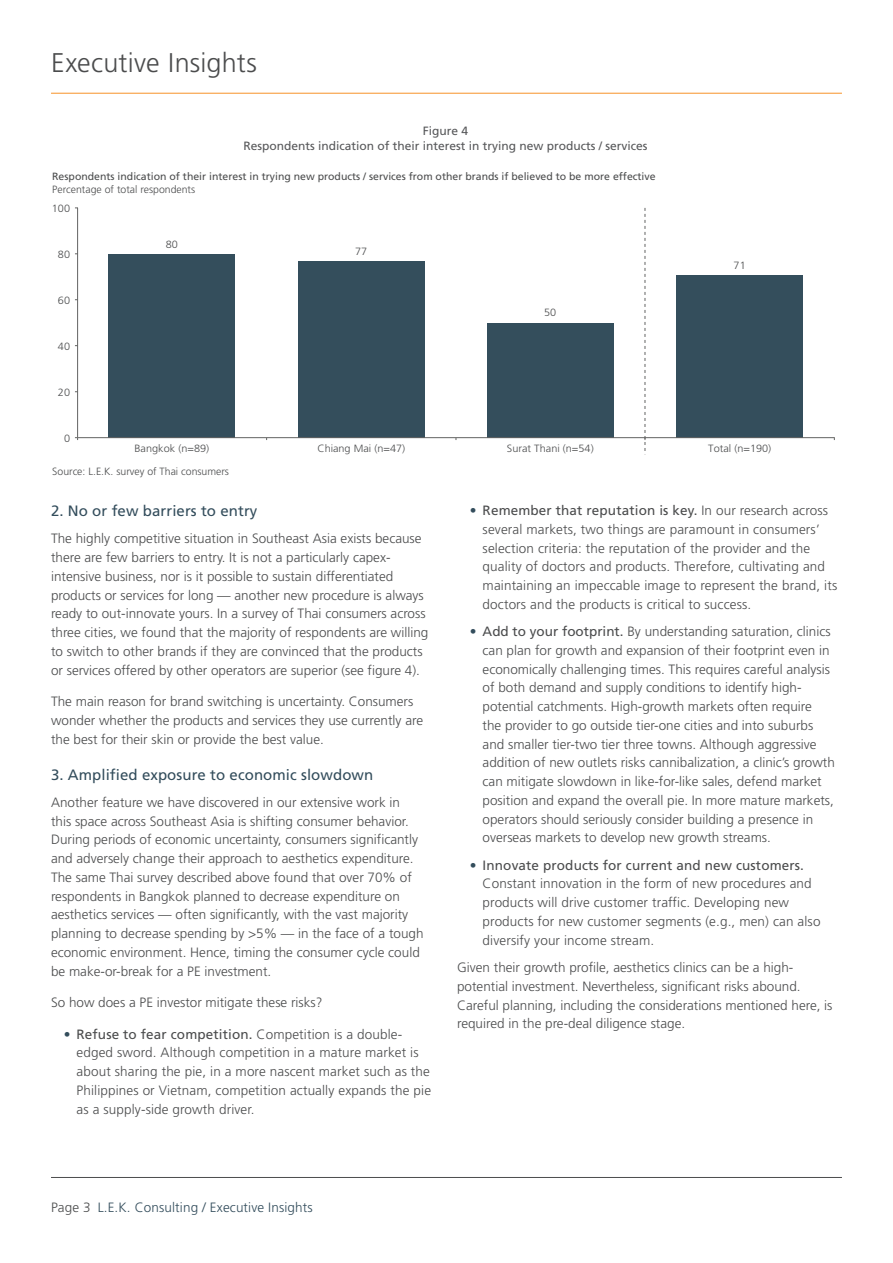
<style>
.page{position:relative;width:893px;height:1263px;background:#fff}
.page>*{position:absolute;margin:0;border:0;box-sizing:border-box;transform-origin:0 0}
.Exec_Insight_Head_2{font:300 27px "Frutiger LT Std";letter-spacing:.005em;color:#4b4c4d}
.Sub_Head_for_body{font:15px "Frutiger LT Std";letter-spacing:.005em;color:#334d5c}
.Body_Copy{font:300 13.5px/18.8px "Frutiger LT Std";color:#4b4c4d}
.Footer_information{font:300 13.5px "Frutiger LT Std";letter-spacing:.01em;color:#334d5c}
.t1{font:12px/15.8px "Frutiger LT Std";color:#57585a;text-align:center}
.t2{font:10.5px/12.6px "Frutiger LT Std";color:#4b4c4d}
.t3{font:300 10.5px "Frutiger LT Std";color:#4b4c4d;scale:1.04 1}
.t4{font:300 10.5px "Frutiger LT Std";color:#4b4c4d}
.s1{font-weight:300}
.s2{font-weight:400;color:#334d5c}
.s3{font-weight:400}
.s4{color:#4b4c4d}
</style>
<div class="page">
<hr style="left:51px;top:93px;width:791px;height:1px;background:#f79328">
<hr style="left:51px;top:1177px;width:791px;height:1px;background:#4b4c4d">
<div style="left:109px;top:254px;width:126px;height:183px;background:#344e5c"></div>
<div style="left:298px;top:261px;width:126px;height:176px;background:#344e5c"></div>
<div style="left:487px;top:323px;width:126px;height:114px;background:#344e5c"></div>
<div style="left:677px;top:275px;width:126px;height:162px;background:#344e5c"></div>
<hr style="left:77px;top:208px;width:1px;height:229px;background:#626362">
<hr style="left:78px;top:437px;width:756px;height:1px;background:#626362">
<svg style="left:645px;top:208px;width:1px;height:243px"></svg>
<p class="Exec_Insight_Head_2" style="left:51px;top:47px;width:207px">Executive Insights</p>
<p class="t1" style="left:243px;top:123px;width:406px">Figure 4<br>Respondents indication of their interest in trying new products / services</p>
<p class="t2" style="left:52px;top:171px;width:605px">Respondents indication of their interest in trying new products / services from other brands if believed to be more effective<br><span class="s1">Percentage of total respondents</span></p>
<p class="t3" style="left:52px;top:203px;width:19px">100</p>
<p class="t3" style="left:58px;top:249px;width:13px">80</p>
<p class="t3" style="left:58px;top:295px;width:13px">60</p>
<p class="t3" style="left:58px;top:341px;width:13px">40</p>
<p class="t3" style="left:58px;top:387px;width:13px">20</p>
<p class="t3" style="left:64px;top:433px;width:7px">0</p>
<p class="t3" style="left:166px;top:238px;width:13px">80</p>
<p class="t3" style="left:355px;top:245px;width:13px">77</p>
<p class="t3" style="left:544px;top:306px;width:13px">50</p>
<p class="t3" style="left:734px;top:259px;width:13px">71</p>
<p class="t3" style="left:135px;top:442px;width:73px">Bangkok (n=89)</p>
<p class="t3" style="left:317px;top:442px;width:86px">Chiang Mai (n=47)</p>
<p class="t3" style="left:507px;top:442px;width:85px">Surat Thani (n=54)</p>
<p class="t3" style="left:708px;top:442px;width:62px">Total (n=190)</p>
<p class="t4" style="left:52px;top:465px;width:178px">Source: L.E.K. survey of Thai consumers</p>
<p class="Sub_Head_for_body" style="left:51px;top:502px;width:208px">2. No or few barriers to entry</p>
<p class="Body_Copy" style="left:51px;top:529px;width:379px">The highly competitive situation in Southeast Asia exists because there are few barriers to entry. It is not a particularly capex&shy;intensive business, nor is it possible to sustain differentiated products or services for long — another new procedure is always ready to out-innovate yours. In a survey of Thai consumers across three cities, we found that the majority of respondents are willing to switch to other brands if they are convinced that the products or services offered by other operators are superior (see figure 4).</p>
<p class="Body_Copy" style="left:51px;top:692px;width:374px">The main reason for brand switching is uncertainty. Consumers wonder whether the products and services they use currently are the best for their skin or provide the best value.</p>
<p class="Sub_Head_for_body" style="left:51px;top:765px;width:324px">3. Amplified exposure to economic slowdown</p>
<p class="Body_Copy" style="left:51px;top:793px;width:374px">Another feature we have discovered in our extensive work in this space across Southeast Asia is shifting consumer behavior.<br>During periods of economic uncertainty, consumers significantly and adversely change their approach to aesthetics expenditure.<br>The same Thai survey described above found that over 70% of respondents in Bangkok planned to decrease expenditure on aesthetics services — often significantly, with the vast majority planning to decrease spending by &gt;5% — in the face of a tough economic environment. Hence, timing the consumer cycle could be make-or-break for a PE investment.</p>
<p class="Body_Copy" style="left:51px;top:993px;width:273px">So how does a PE investor mitigate these risks?</p>
<p class="Body_Copy" style="left:77px;top:1024px;width:356px;text-indent:-13px"><span class="s2">•</span> <span class="s3">Refuse to fear competition.</span> Competition is a double&shy;edged sword. Although competition in a mature market is about sharing the pie, in a more nascent market such as the Philippines or Vietnam, competition actually expands the pie as a supply-side growth driver.</p>
<p class="Body_Copy" style="left:483px;top:501px;width:356px;text-indent:-13px"><span class="s2">•</span> <span class="s3">Remember that reputation is key.</span> In our research across several markets, two things are paramount in consumers’ selection criteria: the reputation of the provider and the quality of doctors and products. Therefore, cultivating and maintaining an impeccable image to represent the brand, its doctors and the products is critical to success.</p>
<p class="Body_Copy" style="left:483px;top:622px;width:354px;text-indent:-13px"><span class="s2">•</span> <span class="s3">Add to your footprint.</span> By understanding saturation, clinics can plan for growth and expansion of their footprint even in economically challenging times. This requires careful analysis of both demand and supply conditions to identify high&shy;potential catchments. High-growth markets often require<br>the provider to go outside tier-one cities and into suburbs and smaller tier-two tier three towns. Although aggressive addition of new outlets risks cannibalization, a clinic’s growth can mitigate slowdown in like-for-like sales, defend market position and expand the overall pie. In more mature markets, operators should seriously consider building a presence in overseas markets to develop new growth streams.</p>
<p class="Body_Copy" style="left:483px;top:856px;width:339px;text-indent:-13px"><span class="s2">•</span> <span class="s3">Innovate products for current and new customers.<br></span>Constant innovation in the form of new procedures and products will drive customer traffic. Developing new products for new customer segments (e.g., men) can also diversify your income stream.</p>
<p class="Body_Copy" style="left:457px;top:958px;width:377px">Given their growth profile, aesthetics clinics can be a high&shy;potential investment. Nevertheless, significant risks abound.<br>Careful planning, including the considerations mentioned here, is required in the pre-deal diligence stage.</p>
<p class="Footer_information" style="left:51px;top:1199px;width:263px"><span class="s4">Page 3</span> L.E.K. Consulting / Executive Insights</p>
</div>
